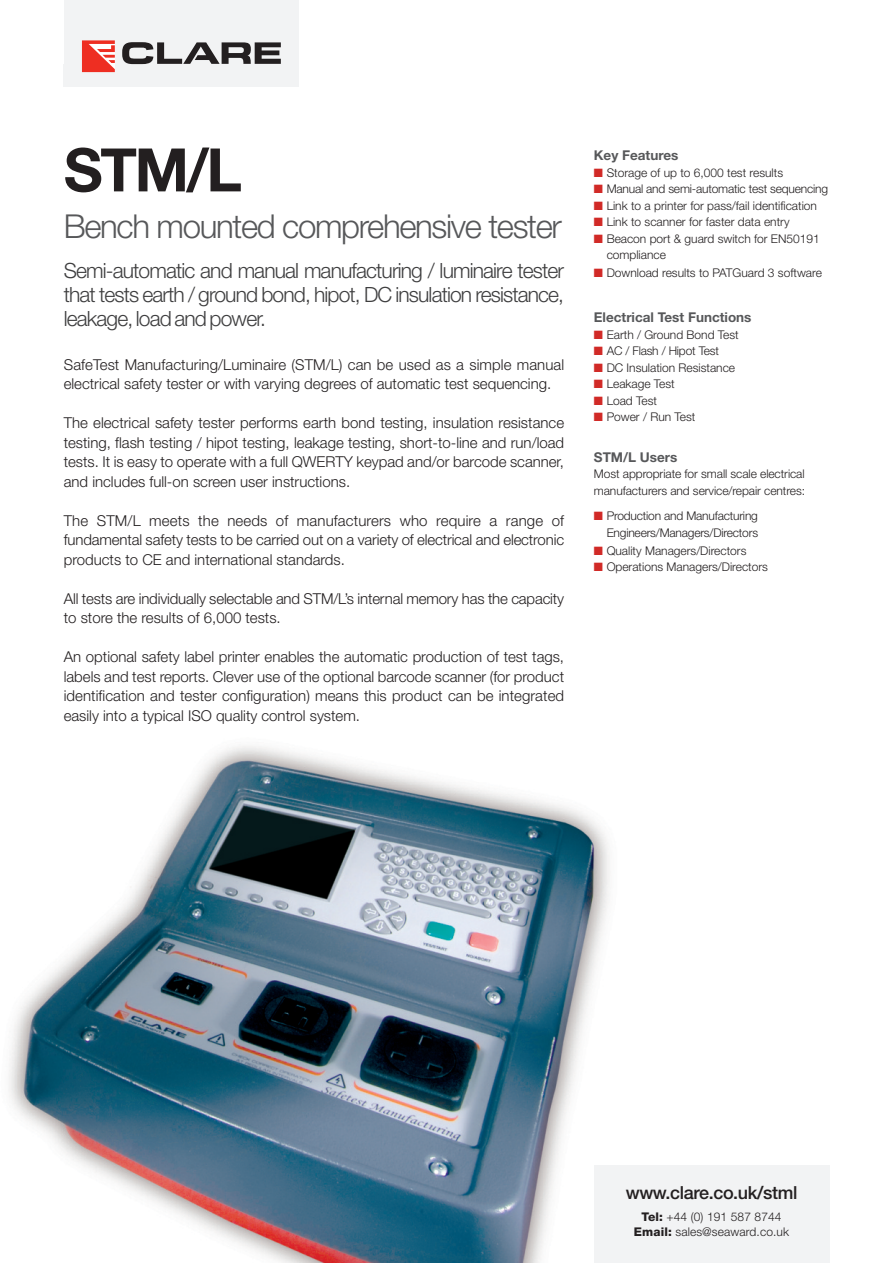
<style>
.page{position:relative;width:893px;height:1263px;background:#fff}
.page>*{position:absolute;margin:0;border:0;box-sizing:border-box;transform-origin:0 0}
.t1{font:700 60px "Helvetica Neue";color:#231f20}
.t2{font:300 33px "Helvetica Neue";letter-spacing:-.04em;color:#57585a}
.t3{font:300 21px/24px "Helvetica Neue";letter-spacing:-.04em;color:#3e3e3f;text-align:justify}
.t4{font:500 18px "Helvetica Neue";letter-spacing:-.02em;color:#231f20}
.t5{font:300 15px/19.5px "Helvetica Neue";color:#231f20;text-align:justify}
.t6{font:700 13.5px "Helvetica Neue";color:#57585a}
.t7{font:300 12px/16.5px "Helvetica Neue";color:#231f20}
.s1{color:#d12a27}
.s2{font-weight:800}
</style>
<div class="page">
<img style="left:9px;top:746px;width:601px;height:517px">
<div style="left:64px;top:0;width:235px;height:87px;background:#f2f3f4"></div>
<svg style="left:122px;top:42px;width:159px;height:22px"></svg>
<svg style="left:82px;top:40px;width:33px;height:32px"></svg>
<div style="left:594px;top:1165px;width:235px;height:98px;background:#f2f3f4"></div>
<h1 class="t1" style="left:64px;top:149px;width:180px">STM/L</h1>
<h2 class="t2" style="left:64px;top:214px;width:500px">Bench mounted comprehensive tester</h2>
<h3 class="t3" style="left:64px;top:261px;width:502px">Semi-automatic and manual manufacturing / luminaire tester that tests earth / ground bond, hipot, DC insulation resistance, leakage, load and power.</h3>
<p class="t5" style="left:64px;top:356px;width:502px">SafeTest Manufacturing/Luminaire (STM/L) can be used as a simple manual electrical safety tester or with varying degrees of automatic test sequencing.</p>
<p class="t5" style="left:64px;top:415px;width:502px">The electrical safety tester performs earth bond testing, insulation resistance testing, flash testing / hipot testing, leakage testing, short-to-line and run/load tests. It is easy to operate with a full QWERTY keypad and/or barcode scanner, and includes full-on screen user instructions.</p>
<p class="t5" style="left:64px;top:512px;width:502px">The STM/L meets the needs of manufacturers who require a range of fundamental safety tests to be carried out on a variety of electrical and electronic products to CE and international standards.</p>
<p class="t5" style="left:64px;top:590px;width:502px">All tests are individually selectable and STM/L’s internal memory has the capacity to store the results of 6,000 tests.</p>
<p class="t5" style="left:64px;top:649px;width:502px">An optional safety label printer enables the automatic production of test tags, labels and test reports. Clever use of the optional barcode scanner (for product identification and tester configuration) means this product can be integrated easily into a typical ISO quality control system.</p>
<p class="t6" style="left:594px;top:151px;width:86px">Key Features</p>
<p class="t7" style="left:594px;top:165px;width:191px"><span class="s1">■</span> Storage of up to 6,000 test results</p>
<p class="t7" style="left:594px;top:182px;width:236px"><span class="s1">■</span> Manual and semi-automatic test sequencing</p>
<p class="t7" style="left:594px;top:198px;width:225px"><span class="s1">■</span> Link to a printer for pass/fail identification</p>
<p class="t7" style="left:594px;top:215px;width:197px"><span class="s1">■</span> Link to scanner for faster data entry</p>
<p class="t7" style="left:607px;top:231px;width:215px;text-indent:-13px"><span class="s1">■</span> Beacon port &amp; guard switch for EN50191 compliance</p>
<p class="t7" style="left:594px;top:266px;width:229px"><span class="s1">■</span> Download results to PATGuard 3 software</p>
<p class="t6" style="left:594px;top:313px;width:159px">Electrical Test Functions</p>
<p class="t7" style="left:594px;top:327px;width:146px"><span class="s1">■</span> Earth / Ground Bond Test</p>
<p class="t7" style="left:594px;top:344px;width:127px"><span class="s1">■</span> AC / Flash / Hipot Test</p>
<p class="t7" style="left:594px;top:360px;width:143px"><span class="s1">■</span> DC Insulation Resistance</p>
<p class="t7" style="left:594px;top:377px;width:82px"><span class="s1">■</span> Leakage Test</p>
<p class="t7" style="left:594px;top:393px;width:65px"><span class="s1">■</span> Load Test</p>
<p class="t7" style="left:594px;top:410px;width:103px"><span class="s1">■</span> Power / Run Test</p>
<p class="t6" style="left:594px;top:452px;width:85px">STM/L Users</p>
<p class="t7" style="left:594px;top:467px;width:213px">Most appropriate for small scale electrical manufacturers and service/repair centres:</p>
<p class="t7" style="left:594px;top:509px;width:166px;text-align:right"><span class="s1">■</span> Production and Manufacturing<br>Engineers/Managers/Directors</p>
<p class="t7" style="left:594px;top:543px;width:154px"><span class="s1">■</span> Quality Managers/Directors</p>
<p class="t7" style="left:594px;top:560px;width:176px"><span class="s1">■</span> Operations Managers/Directors</p>
<p class="t4" style="left:626px;top:1186px;width:173px">www.clare.co.uk/stml</p>
<p class="t7" style="left:634px;top:1210px;width:157px;line-height:15px;text-align:center"><span class="s2">Tel:</span> +44 (0) 191 587 8744<br><span class="s2">Email:</span> sales@seaward.co.uk</p>
</div>
